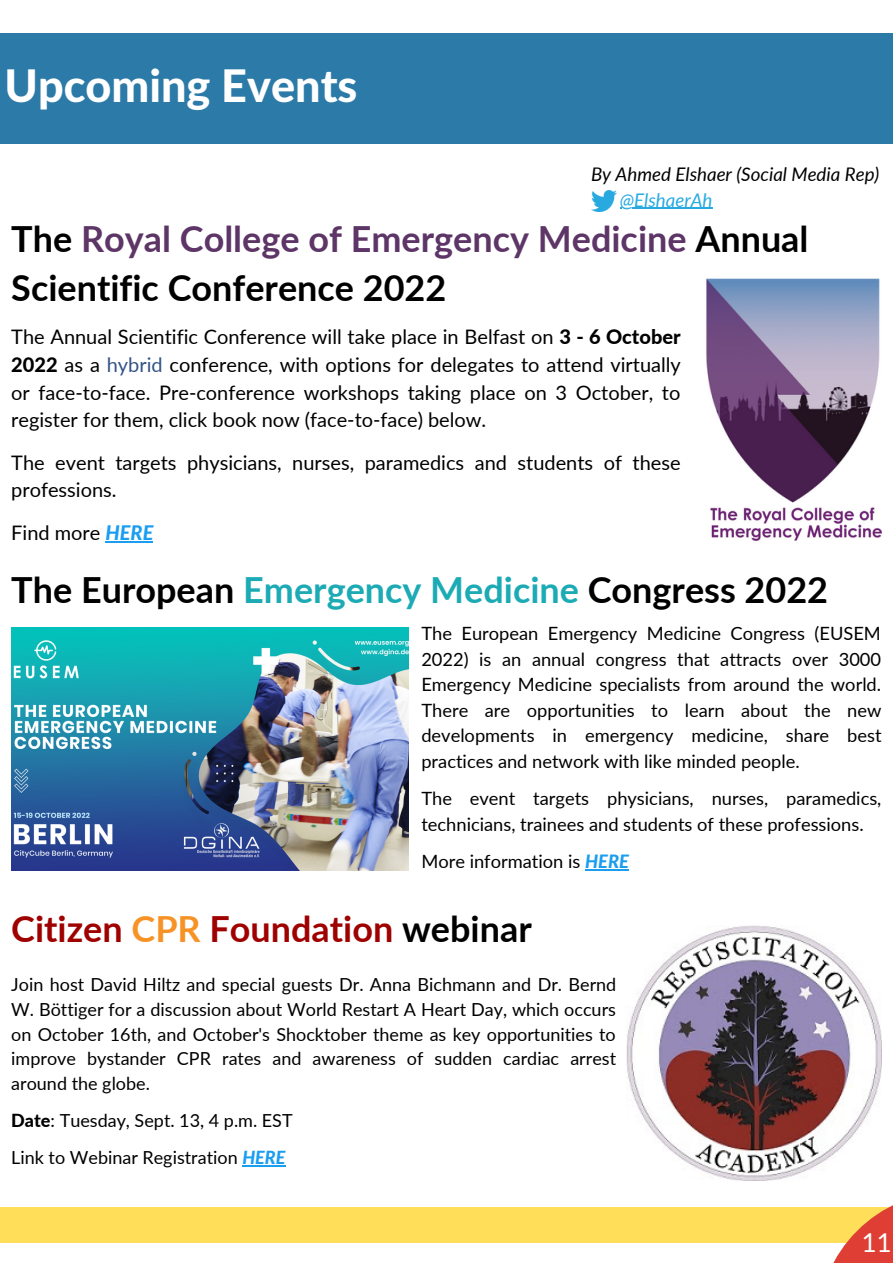
<style>
.page{position:relative;width:893px;height:1264px;background:#fff}
.page>*{position:absolute;margin:0;border:0;box-sizing:border-box;transform-origin:0 0}
.t1{font:800 45px "Lato Latin";color:#fff}
.t2{font:700 36px/49.5px "Lato";color:#000}
.t3{font:700 36px "Lato";color:#9f0000}
.t4{font:26.1px "Lato";color:#fff}
.t5{font:19.95px/27.8px "Lato";color:#000;text-align:justify}
.t6{font:italic 18.75px "Lato";color:#000}
.t7{font:italic 18.75px "Lato";color:#28aae1}
.t8{font:18.3px/25.5px "Lato";color:#000;text-align:justify}
.t9{font:18px/24.8px "Lato";color:#000;text-align:justify}
.s1{color:#5d3567}
.s2{font-weight:800}
.s3{color:#345387}
.s4{font-weight:800;font-style:italic;color:#1b9df0}
.s5{color:#1cabb5}
.s6{color:#f79326}
.s7{color:#000}
</style>
<div class="page">
<div style="left:0;top:34px;width:892px;height:110px;background:#2c7aa8"></div>
<hr style="left:619px;top:208px;width:93px;height:1px;background:#28aae1">
<img style="left:591px;top:191px;width:25px;height:20px">
<img style="left:11px;top:627px;width:397px;height:243px">
<img style="left:710px;top:507px;width:171px;height:35px">
<img style="left:706px;top:278px;width:174px;height:225px">
<img style="left:626px;top:925px;width:255px;height:255px">
<hr style="left:585px;top:869px;width:44px;height:2px;background:#1b9df0">
<hr style="left:105px;top:541px;width:48px;height:2px;background:#1b9df0">
<hr style="left:242px;top:1165px;width:43px;height:1px;background:#1b9df0">
<div style="left:0;top:1207px;width:892px;height:36px;background:#ffde59"></div>
<svg style="left:834px;top:1205px;width:58px;height:57px"></svg>
<h1 class="t1" style="left:4px;top:66px;width:354px">Upcoming Events</h1>
<p class="t6" style="left:591px;top:162px;width:290px">By Ahmed Elshaer (Social Media Rep)</p>
<p class="t7" style="left:619px;top:188px;width:94px">@ElshaerAh</p>
<h2 class="t2" style="left:11px;top:213px;width:798px">The <span class="s1">Royal College of Emergency Medicine</span> Annual<br>Scientific Conference 2022</h2>
<p class="t5" style="left:11px;top:322px;width:671px">The Annual Scientific Conference will take place in Belfast on <span class="s2">3 - 6 October 2022</span> as a <span class="s3">hybrid</span> conference, with options for delegates to attend virtually or face-to-face. Pre-conference workshops taking place on 3 October, to register for them, click book now (face-to-face) below.</p>
<p class="t5" style="left:11px;top:448px;width:670px">The event targets physicians, nurses, paramedics and students of these professions.</p>
<p class="t5" style="left:11px;top:518px;width:144px">Find more <span class="s4">HERE</span></p>
<h2 class="t2" style="left:11px;top:564px;width:818px">The European <span class="s5">Emergency Medicine</span> Congress 2022</h2>
<p class="t8" style="left:421px;top:620px;width:461px">The European Emergency Medicine Congress (EUSEM 2022) is an annual congress that attracts over 3000<br>Emergency Medicine specialists from around the world.<br>There are opportunities to learn about the new developments in emergency medicine, share best practices and network with like minded people.</p>
<p class="t8" style="left:421px;top:785px;width:461px">The event targets physicians, nurses, paramedics, technicians, trainees and students of these professions.</p>
<p class="t8" style="left:421px;top:848px;width:209px">More information is <span class="s4">HERE</span></p>
<h2 class="t3" style="left:11px;top:906px;width:522px">Citizen <span class="s6">CPR</span> Foundation <span class="s7">webinar</span></h2>
<p class="t9" style="left:11px;top:971px;width:606px">Join host David Hiltz and special guests Dr. Anna Bichmann and Dr. Bernd W. Böttiger for a discussion about World Restart A Heart Day, which occurs on October 16th, and October's Shocktober theme as key opportunities to improve bystander CPR rates and awareness of sudden cardiac arrest around the globe.</p>
<p class="t9" style="left:11px;top:1101px;width:283px;line-height:36.8px"><span class="s2">Date</span>: Tuesday, Sept. 13, 4 p.m. EST<br>Link to Webinar Registration <span class="s4">HERE</span></p>
<h3 class="t4" style="left:861px;top:1226px;width:32px">11</h3>
</div>
